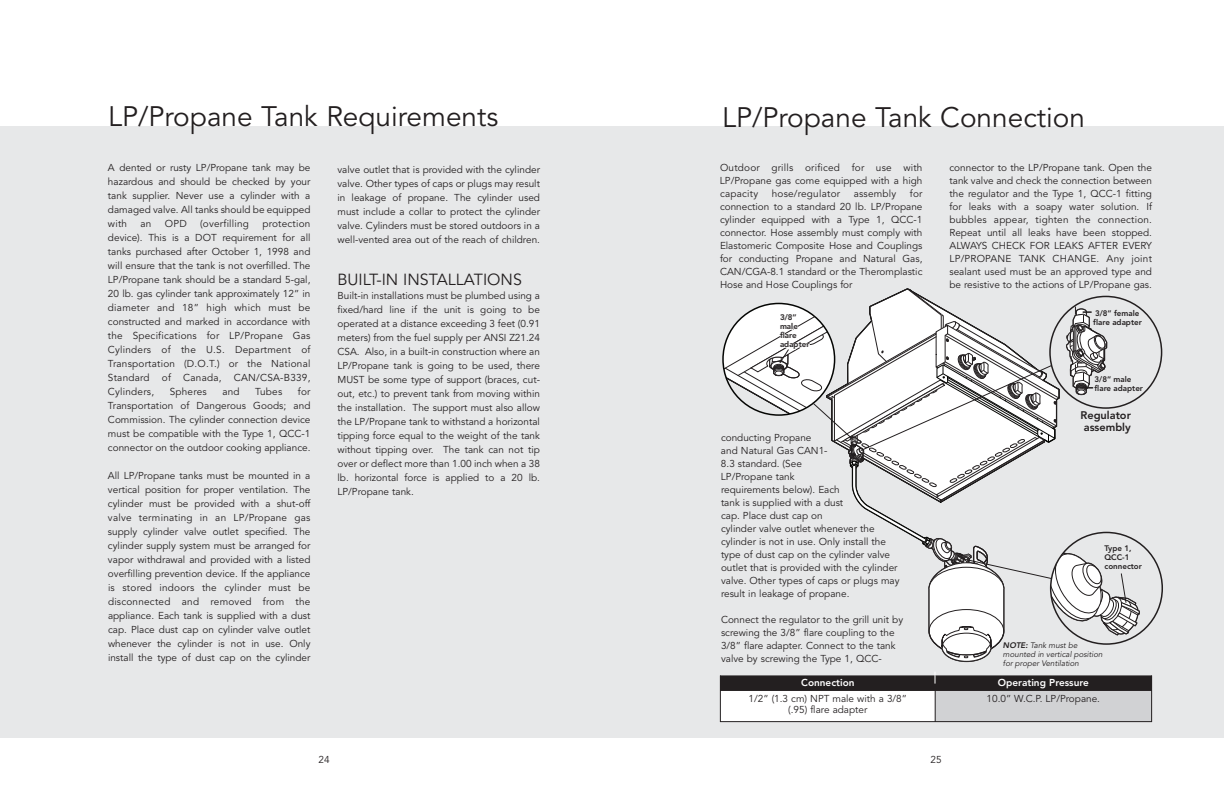
<style>
.page{position:relative;width:1224px;height:792px;background:#fff}
.page>*{position:absolute;margin:0;border:0;box-sizing:border-box;transform-origin:0 0}
.t1{font:28px "Avenir";color:#231f20}
.t2{font:16px "Avenir";color:#231f20}
.t3{font:800 11px/11.5px "Avenir";color:#231f20;text-align:center}
.t4{font:10px/14px "Avenir";color:#231f20;text-align:justify}
.t5{font:10px "Avenir";letter-spacing:.02em;color:#231f20}
.t6{font:800 10px "Avenir";color:#fff}
.t7{font:800 8px/9px "Avenir";color:#231f20}
.t8{font:italic 8px/9px "Avenir";color:#231f20}
.s1{font-weight:800}
</style>
<div class="page">
<div style="left:596px;top:126px;width:628px;height:612px;background:#e7e8e9"></div>
<svg style="left:723px;top:288px;width:418px;height:375px"></svg>
<div style="left:720px;top:676px;width:215px;height:14px;background:#231f20"></div>
<div style="left:935px;top:676px;width:217px;height:14px;background:#231f20"></div>
<div style="left:720px;top:690px;width:215px;height:32px;background:#fff"></div>
<div style="left:935px;top:690px;width:217px;height:32px;background:#d1d2d4"></div>
<hr style="left:720px;top:676px;width:1px;height:46px;background:#231f20">
<hr style="left:935px;top:676px;width:1px;height:46px;background:#231f20">
<hr style="left:1151px;top:676px;width:1px;height:46px;background:#231f20">
<hr style="left:720px;top:690px;width:432px;height:1px;background:#231f20">
<hr style="left:720px;top:721px;width:432px;height:1px;background:#231f20">
<svg style="left:935px;top:672px;width:1px;height:12px"></svg>
<div style="left:0;top:126px;width:628px;height:612px;background:#e7e8e9"></div>
<h1 class="t1" style="left:108px;top:105px;width:392px">LP/Propane Tank Requirements</h1>
<p class="t4" style="left:108px;top:162px;width:204px">A dented or rusty LP/Propane tank may be hazardous and should be checked by your tank supplier. Never use a cylinder with a damaged valve. All tanks should be equipped with</p>
<p class="t4" style="left:141px;top:218px;width:12px">an</p>
<p class="t4" style="left:165px;top:218px;width:23px">OPD</p>
<p class="t5" style="left:200px;top:220px;width:50px">(overfilling</p>
<p class="t4" style="left:108px;top:218px;width:204px;text-indent:154px">protection device). This is a DOT requirement for all tanks purchased after October 1, 1998 and will ensure that the tank is not overfilled. The LP/Propane tank should be a standard 5-gal, 20 lb. gas cylinder tank approximately 12” in diameter and 18” high which must be constructed and marked in accordance with the Specifications for LP/Propane Gas Cylinders of the U.S. Department of Transportation (D.O.T.) or the National Standard of Canada, CAN/CSA-B339, Cylinders,</p>
<p class="t4" style="left:108px;top:386px;width:204px;text-indent:190px">for Transportation of Dangerous Goods; and Commission. The cylinder connection device must be compatible with the Type 1, QCC-1 connector on the outdoor cooking appliance.</p>
<p class="t4" style="left:108px;top:470px;width:204px">All LP/Propane tanks must be mounted in a vertical position for proper ventilation. The cylinder must be provided with a shut-off valve terminating in an LP/Propane gas supply cylinder valve outlet specified. The cylinder supply system must be arranged for vapor withdrawal and provided with a listed overfilling prevention device. If the appliance is stored indoors the cylinder must be disconnected and removed from the appliance. Each tank is supplied with a dust cap. Place dust cap on cylinder valve outlet whenever the cylinder is not in use. Only install the type of dust cap on the cylinder</p>
<p class="t5" style="left:170px;top:388px;width:39px">Spheres</p>
<p class="t4" style="left:222px;top:386px;width:19px">and</p>
<p class="t4" style="left:255px;top:386px;width:29px">Tubes</p>
<p class="t4" style="left:338px;top:163px;width:204px">valve outlet that is provided with the cylinder valve. Other types of caps or plugs may result in leakage of propane. The cylinder used must include a collar to protect the cylinder valve. Cylinders must be stored outdoors in a well-vented area out of the reach of children.</p>
<h2 class="t2" style="left:338px;top:273px;width:186px">BUILT-IN INSTALLATIONS</h2>
<p class="t4" style="left:337px;top:289px;width:204px">Built-in installations must be plumbed using a fixed/hard line if the unit is going to be operated at a distance exceeding 3 feet (0.91 meters) from the fuel supply per ANSI Z21.24<br>CSA. Also, in a built-in construction where an LP/Propane tank is going to be used, there MUST be some type of support (braces, cut&shy;out, etc.) to prevent tank from moving within the installation. The support must also allow the LP/Propane tank to withstand a horizontal tipping force equal to the weight of the tank without tipping over. The tank can not tip over or deflect more than 1.00 inch when a 38 lb. horizontal force is applied to a 20 lb.<br>LP/Propane tank.</p>
<p class="t4" style="left:318px;top:753px;width:13px">24</p>
<h1 class="t1" style="left:722px;top:105px;width:365px">LP/Propane Tank Connection</h1>
<p class="t4" style="left:720px;top:162px;width:204px;line-height:13px">Outdoor grills orificed for use with LP/Propane gas come equipped with a high capacity</p>
<p class="t4" style="left:720px;top:188px;width:204px;line-height:13px;text-indent:190px">for connection to a standard 20 lb. LP/Propane cylinder equipped with a Type 1, QCC-1 connector. Hose assembly must comply with Elastomeric Composite Hose and Couplings for conducting Propane and Natural Gas, CAN/CGA-8.1 standard or the Theromplastic Hose and Hose Couplings for</p>
<p class="t5" style="left:772px;top:189px;width:70px">hose/regulator</p>
<p class="t5" style="left:854px;top:189px;width:44px">assembly</p>
<p class="t7" style="left:780px;top:314px;width:31px">3/8” male flare adapter</p>
<p class="t4" style="left:949px;top:162px;width:204px;line-height:13px">connector to the LP/Propane tank. Open the tank valve and check the connection between the regulator and the Type 1, QCC-1 fitting for leaks with a soapy water solution. If bubbles appear, tighten the connection.<br>Repeat until all leaks have been stopped.<br>ALWAYS CHECK FOR LEAKS AFTER EVERY LP/PROPANE TANK CHANGE. Any joint sealant used must be an approved type and be resistive to the actions of LP/Propane gas.</p>
<p class="t7" style="left:1093px;top:309px;width:50px">3/8” female flare adapter</p>
<p class="t7" style="left:1094px;top:376px;width:50px">3/8” male flare adapter</p>
<p class="t3" style="left:1080px;top:411px;width:52px">Regulator assembly</p>
<p class="t4" style="left:721px;top:432px;width:180px;line-height:13px;text-align:left">conducting Propane<br>and Natural Gas CAN1-<br>8.3 standard. (See<br>LP/Propane tank<br>requirements below). Each<br>tank is supplied with a dust<br>cap. Place dust cap on<br>cylinder valve outlet whenever the cylinder is not in use. Only install the type of dust cap on the cylinder valve outlet that is provided with the cylinder valve. Other types of caps or plugs may result in leakage of propane.</p>
<p class="t4" style="left:721px;top:614px;width:184px;line-height:13px;text-align:left">Connect the regulator to the grill unit by screwing the 3/8” flare coupling to the 3/8” flare adapter. Connect to the tank valve by screwing the Type 1, QCC-</p>
<p class="t6" style="left:801px;top:678px;width:55px">Connection</p>
<p class="t6" style="left:998px;top:678px;width:93px">Operating Pressure</p>
<p class="t4" style="left:749px;top:694px;width:160px;line-height:11px;text-align:center">1/2” (1.3 cm) NPT male with a 3/8” (.95) flare adapter</p>
<p class="t4" style="left:987px;top:693px;width:115px">10.0” W.C.P. LP/Propane.</p>
<p class="t7" style="left:1104px;top:545px;width:39px">Type 1,<br>QCC-1 connector</p>
<p class="t8" style="left:1003px;top:641px;width:101px"><span class="s1">NOTE:</span> Tank must be mounted in vertical position for proper Ventilation</p>
<p class="t4" style="left:930px;top:753px;width:13px">25</p>
</div>
